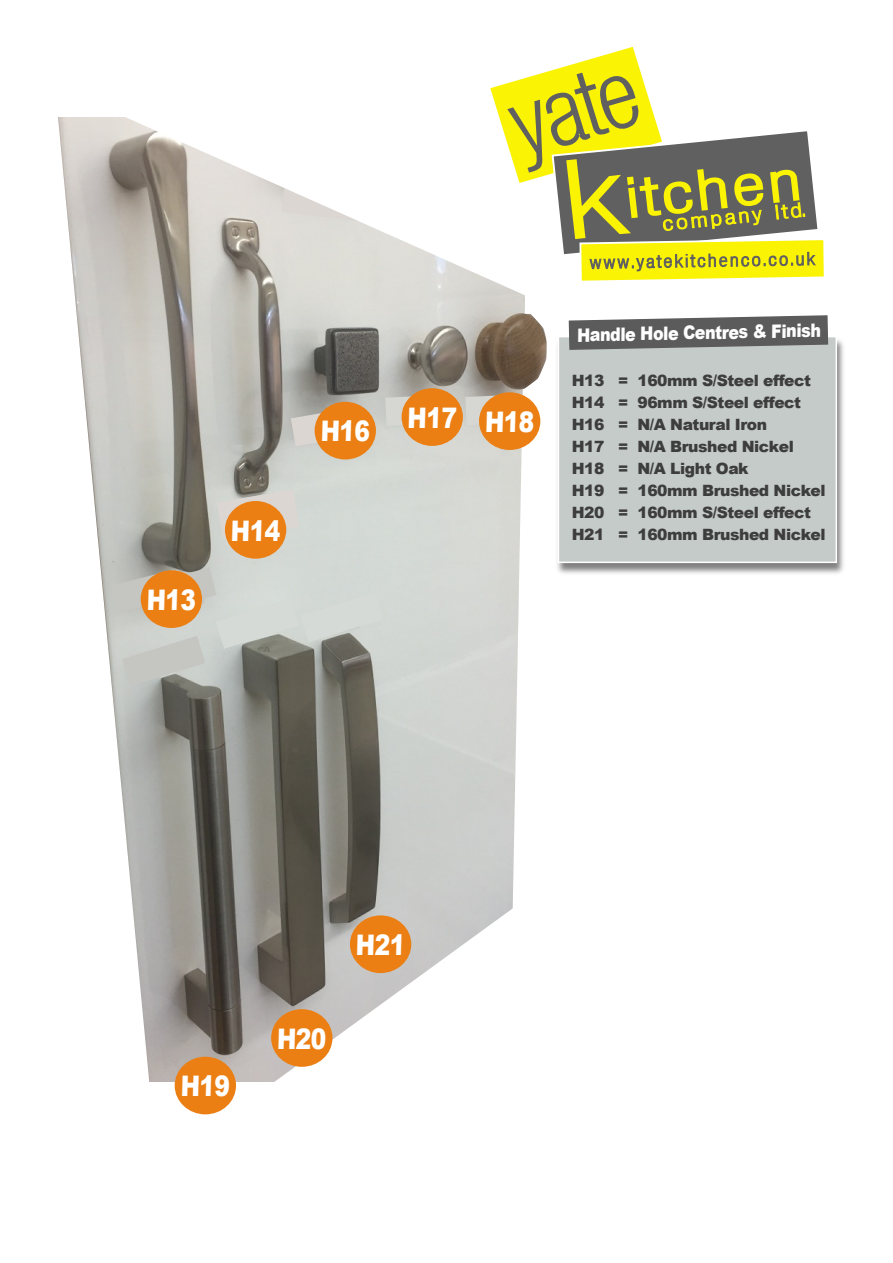
<style>
.page{position:relative;width:893px;height:1263px;background:#fff}
.page>*{position:absolute;margin:0;border:0;box-sizing:border-box;transform-origin:0 0}
.t1{font:900 28.35px "Arial";color:#fff;scale:.83 1}
.t2{font:900 18.6px "Arial";color:#fff;scale:.86 1}
.t3{font:900 15.6px/22px "Arial";letter-spacing:-.03em;color:#3d3d3d}
</style>
<div class="page">
<img style="left:152px;top:300px;width:357px;height:781px">
<svg style="left:58px;top:117px;width:94px;height:965px"></svg>
<svg style="left:58px;top:502px;width:38px;height:580px"></svg>
<svg style="left:509px;top:426px;width:31px;height:458px"></svg>
<svg style="left:270px;top:884px;width:243px;height:198px"></svg>
<svg style="left:217px;top:489px;width:82px;height:51px"></svg>
<svg style="left:291px;top:407px;width:36px;height:39px"></svg>
<svg style="left:111px;top:568px;width:272px;height:118px"></svg>
<div style="left:141px;top:570px;width:61px;height:58px;background:#eb7f13;border-radius:50%"></div>
<div style="left:225px;top:501px;width:61px;height:58px;background:#eb7f13;border-radius:50%"></div>
<div style="left:315px;top:402px;width:61px;height:57px;background:#eb7f13;border-radius:50%"></div>
<div style="left:402px;top:388px;width:61px;height:58px;background:#eb7f13;border-radius:50%"></div>
<div style="left:479px;top:392px;width:61px;height:58px;background:#eb7f13;border-radius:50%"></div>
<div style="left:175px;top:1057px;width:61px;height:57px;background:#eb7f13;border-radius:50%"></div>
<div style="left:271px;top:1009px;width:61px;height:58px;background:#eb7f13;border-radius:50%"></div>
<div style="left:350px;top:915px;width:61px;height:58px;background:#eb7f13;border-radius:50%"></div>
<svg style="left:117px;top:117px;width:268px;height:183px"></svg>
<img style="left:557px;top:340px;width:287px;height:234px">
<div style="left:558px;top:336px;width:279px;height:227px;background:#c5cbc9;border:2px solid #fff"></div>
<svg style="left:385px;top:47px;width:444px;height:379px"></svg>
<h1 class="t1" style="left:146px;top:589px;width:62px">H13</h1>
<h1 class="t1" style="left:231px;top:520px;width:62px">H14</h1>
<h1 class="t1" style="left:320px;top:421px;width:62px">H16</h1>
<h1 class="t1" style="left:407px;top:409px;width:155px">H17 H18</h1>
<p class="t2" style="left:577px;top:328px;width:285px;rotate:-1deg">Handle Hole Centres &amp; Finish</p>
<p class="t3" style="left:572px;top:371px;width:255px">H13 = 160mm S/Steel effect<br>H14 = 96mm S/Steel effect<br>H16 = N/A Natural Iron<br>H17 = N/A Brushed Nickel<br>H18 = N/A Light Oak<br>H19 = 160mm Brushed Nickel<br>H20 = 160mm S/Steel effect<br>H21 = 160mm Brushed Nickel</p>
<h1 class="t1" style="left:180px;top:1076px;width:62px">H19</h1>
<h1 class="t1" style="left:277px;top:1028px;width:62px">H20</h1>
<h1 class="t1" style="left:356px;top:935px;width:62px">H21</h1>
</div>
